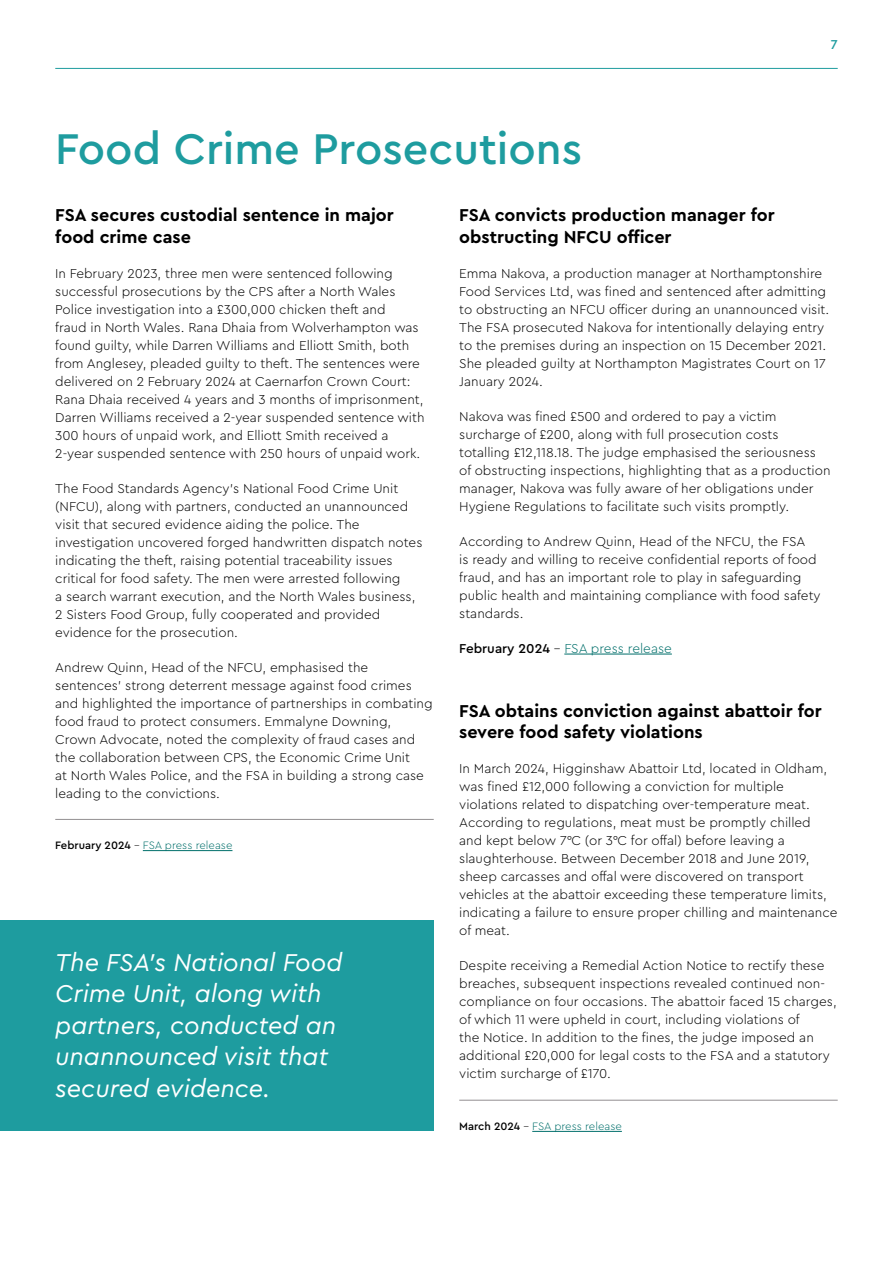
<style>
.page{position:relative;width:893px;height:1263px;background:#fff}
.page>*{position:absolute;margin:0;border:0;box-sizing:border-box;transform-origin:0 0}
.t1{font:500 45px "Cera Pro";color:#1e9c9f}
.t2{font:italic 25.5px/31.5px "Cera Pro";color:#fff}
.t3{font:700 18px/21.6px "Cera Pro";color:#000}
.t4{font:300 13.5px/18px "Cera Pro";color:#000}
.t5{font:300 13.5px "Cera Pro";color:#006f6b}
.t6{font:500 13.5px "Cera Pro";color:#1e9c9f}
.t7{font:300 11.25px "Cera Pro";color:#006f6b}
.s1{font-weight:500;color:#000}
.s2{color:#000}
</style>
<div class="page">
<hr style="left:55px;top:68px;width:783px;height:1px;background:#1e9c9f">
<hr style="left:55px;top:819px;width:379px;height:1px;background:#938f91">
<hr style="left:143px;top:850px;width:89px;height:1px;background:#006f6b">
<hr style="left:564px;top:654px;width:108px;height:1px;background:#006f6b">
<hr style="left:459px;top:1100px;width:379px;height:1px;background:#938f91">
<hr style="left:532px;top:1131px;width:90px;height:1px;background:#006f6b">
<div style="left:0;top:921px;width:434px;height:210px;background:#1e9c9f"></div>
<h1 class="t1" style="left:55px;top:119px;width:528px">Food Crime Prosecutions</h1>
<p class="t6" style="left:831px;top:36px;width:8px">7</p>
<h3 class="t3" style="left:55px;top:203px;width:340px">FSA secures custodial sentence in major food crime case</h3>
<p class="t4" style="left:55px;top:264px;width:371px">In February 2023, three men were sentenced following successful prosecutions by the CPS after a North Wales Police investigation into a £300,000 chicken theft and<br>fraud in North Wales. Rana Dhaia from Wolverhampton was found guilty, while Darren Williams and Elliott Smith, both from Anglesey, pleaded guilty to theft. The sentences were delivered on 2 February 2024 at Caernarfon Crown Court:<br>Rana Dhaia received 4 years and 3 months of imprisonment, Darren Williams received a 2-year suspended sentence with 300 hours of unpaid work, and Elliott Smith received a 2-year suspended sentence with 250 hours of unpaid work.</p>
<p class="t4" style="left:55px;top:478px;width:369px">The Food Standards Agency’s National Food Crime Unit (NFCU), along with partners, conducted an unannounced visit that secured evidence aiding the police. The investigation uncovered forged handwritten dispatch notes indicating the theft, raising potential traceability issues critical for food safety. The men were arrested following<br>a search warrant execution, and the North Wales business, 2 Sisters Food Group, fully cooperated and provided evidence for the prosecution.</p>
<p class="t4" style="left:55px;top:657px;width:379px">Andrew Quinn, Head of the NFCU, emphasised the sentences’ strong deterrent message against food crimes and highlighted the importance of partnerships in combating food fraud to protect consumers. Emmalyne Downing, Crown Advocate, noted the complexity of fraud cases and the collaboration between CPS, the Economic Crime Unit<br>at North Wales Police, and the FSA in building a strong case leading to the convictions.</p>
<p class="t7" style="left:55px;top:838px;width:179px"><span class="s1">February 2024</span> <span class="s2">–</span> FSA press release</p>
<h2 class="t2" style="left:55px;top:945px;width:289px">The FSA’s National Food<br>Crime Unit, along with partners, conducted an unannounced visit that secured evidence.</h2>
<h3 class="t3" style="left:459px;top:203px;width:317px">FSA convicts production manager for obstructing NFCU officer</h3>
<p class="t4" style="left:459px;top:264px;width:371px">Emma Nakova, a production manager at Northamptonshire Food Services Ltd, was fined and sentenced after admitting to obstructing an NFCU officer during an unannounced visit.<br>The FSA prosecuted Nakova for intentionally delaying entry to the premises during an inspection on 15 December 2021.<br>She pleaded guilty at Northampton Magistrates Court on 17<br>January 2024.</p>
<p class="t4" style="left:459px;top:406px;width:373px">Nakova was fined £500 and ordered to pay a victim surcharge of £200, along with full prosecution costs totalling £12,118.18. The judge emphasised the seriousness of obstructing inspections, highlighting that as a production manager, Nakova was fully aware of her obligations under Hygiene Regulations to facilitate such visits promptly.</p>
<p class="t4" style="left:459px;top:531px;width:363px">According to Andrew Quinn, Head of the NFCU, the FSA<br>is ready and willing to receive confidential reports of food fraud, and has an important role to play in safeguarding public health and maintaining compliance with food safety standards.</p>
<p class="t5" style="left:459px;top:639px;width:214px"><span class="s1">February 2024</span> <span class="s2">–</span> FSA press release</p>
<h3 class="t3" style="left:459px;top:699px;width:364px">FSA obtains conviction against abattoir for severe food safety violations</h3>
<p class="t4" style="left:459px;top:759px;width:380px">In March 2024, Higginshaw Abattoir Ltd, located in Oldham, was fined £12,000 following a conviction for multiple violations related to dispatching over-temperature meat.<br>According to regulations, meat must be promptly chilled<br>and kept below 7°C (or 3°C for offal) before leaving a slaughterhouse. Between December 2018 and June 2019, sheep carcasses and offal were discovered on transport vehicles at the abattoir exceeding these temperature limits, indicating a failure to ensure proper chilling and maintenance of meat.</p>
<p class="t4" style="left:459px;top:956px;width:379px">Despite receiving a Remedial Action Notice to rectify these breaches, subsequent inspections revealed continued non&shy;compliance on four occasions. The abattoir faced 15 charges, of which 11 were upheld in court, including violations of<br>the Notice. In addition to the fines, the judge imposed an additional £20,000 for legal costs to the FSA and a statutory victim surcharge of £170.</p>
<p class="t7" style="left:459px;top:1119px;width:164px"><span class="s1">March 2024</span> <span class="s2">–</span> FSA press release</p>
</div>
